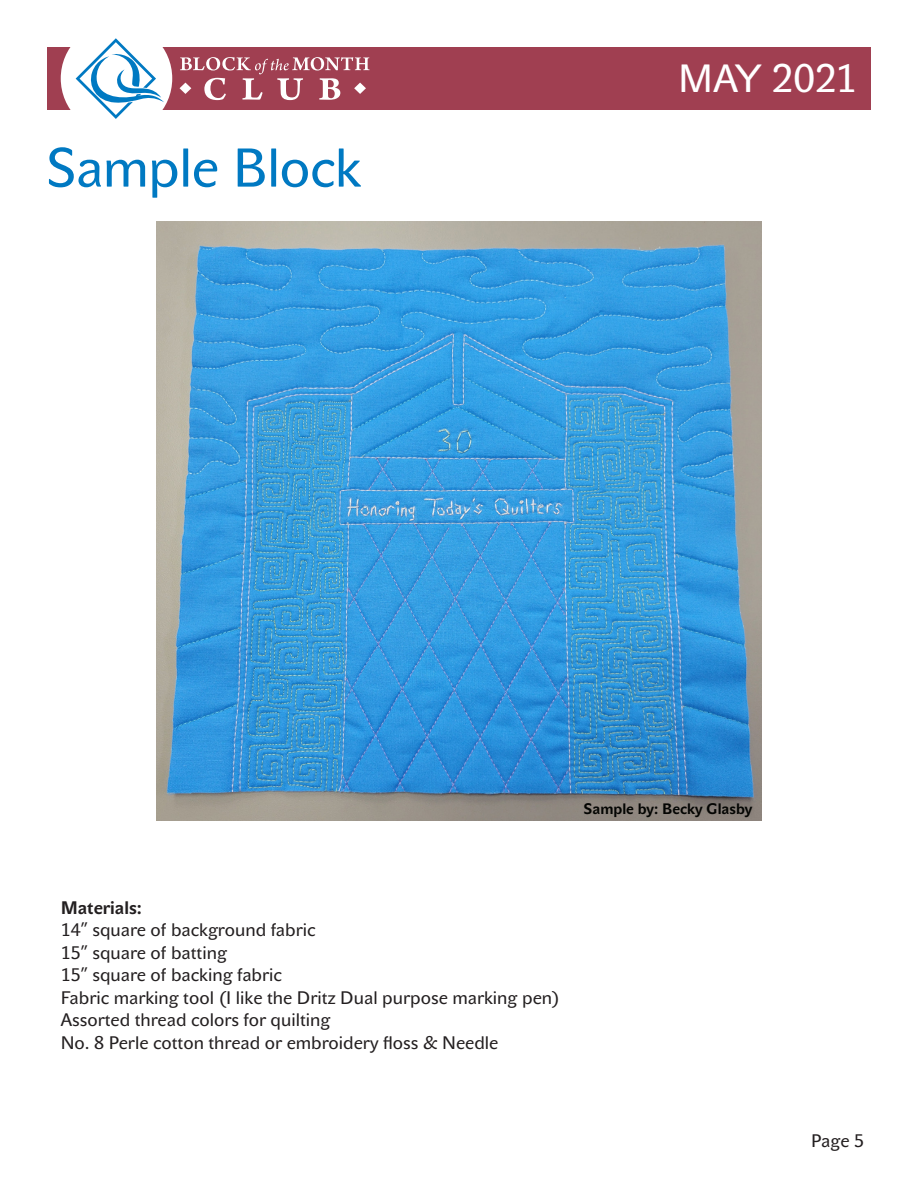
<style>
.page{position:relative;width:918px;height:1188px;background:#fff}
.page>*{position:absolute;margin:0;border:0;box-sizing:border-box;transform-origin:0 0}
.Page_title{font:54px "John Sans Text Pro";letter-spacing:-.01em;color:#0079c2}
.Month_for_header{font:39px "John Sans Text Pro";letter-spacing:-.005em;color:#fff}
.t1{font:18px "John Sans Text Pro";color:#231f20}
.t2{font:700 18px "John Sans Text Pro";color:#231f20}
.t3{font:700 15px "John Sans Text Pro";color:#040503}
</style>
<div class="page">
<div style="left:47px;top:47px;width:824px;height:62px;background:#a03f51"></div>
<div style="left:61px;top:23px;width:111px;height:111px;background:#fff;border-radius:50%"></div>
<svg style="left:76px;top:38px;width:88px;height:81px"></svg>
<svg style="left:180px;top:57px;width:190px;height:43px"></svg>
<img style="left:156px;top:222px;width:606px;height:599px">
<p class="Page_title" style="left:46px;top:137px;width:317px">Sample Block</p>
<p class="Month_for_header" style="left:678px;top:56px;width:181px">MAY 2021</p>
<p class="t3" style="left:584px;top:800px;width:170px">Sample by: Becky Glasby</p>
<p class="t2" style="left:61px;top:897px;width:83px">Materials:</p>
<p class="t1" style="left:61px;top:920px;width:256px">14” square of background fabric</p>
<p class="t1" style="left:61px;top:942px;width:168px">15” square of batting</p>
<p class="t1" style="left:61px;top:965px;width:223px">15” square of backing fabric</p>
<p class="t1" style="left:61px;top:987px;width:501px">Fabric marking tool (I like the Dritz Dual purpose marking pen)</p>
<p class="t1" style="left:61px;top:1010px;width:271px">Assorted thread colors for quilting</p>
<p class="t1" style="left:61px;top:1032px;width:439px">No. 8 Perle cotton thread or embroidery floss &amp; Needle</p>
<p class="t1" style="left:811px;top:1130px;width:54px">Page 5</p>
</div>
